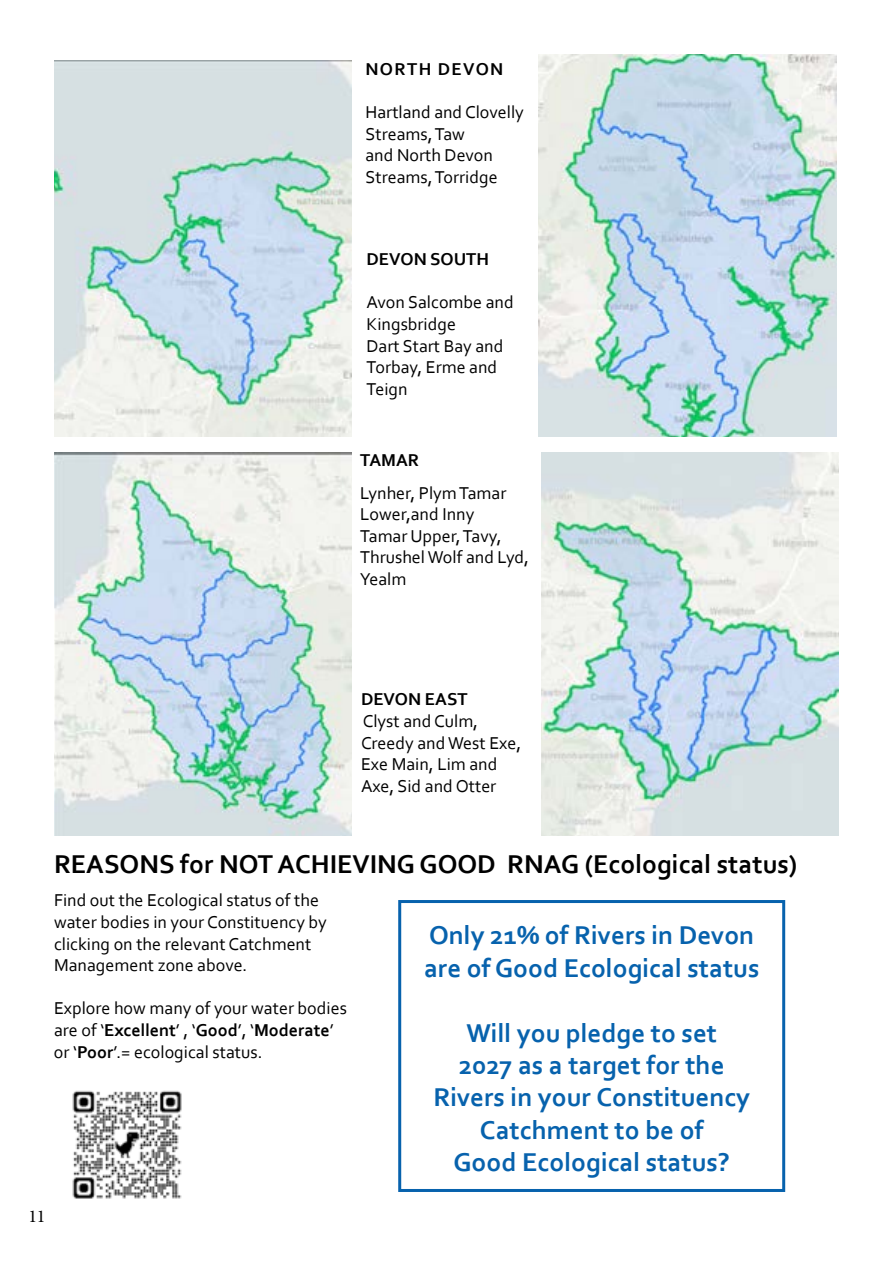
<style>
.page{position:relative;width:893px;height:1263px;background:#fff}
.page>*{position:absolute;margin:0;border:0;box-sizing:border-box;transform-origin:0 0}
.t1{font:700 27px/32.4px "Corbel";color:#0762ad}
.t2{font:700 27px "Corbel";color:#000}
.t3{font:18px/21.6px "Corbel";color:#000}
.t4{font:700 18px "Corbel";color:#000}
.t5{font:700 18px "Corbel";letter-spacing:.075em;color:#000}
.t6{font:18px "Minion Pro";color:#000}
.s1{font-weight:700}
</style>
<div class="page">
<img style="left:539px;top:54px;width:298px;height:383px">
<img style="left:541px;top:453px;width:298px;height:383px">
<img style="left:54px;top:61px;width:298px;height:376px">
<img style="left:54px;top:453px;width:298px;height:383px">
<div style="left:398px;top:900px;width:387px;height:292px;border:3px solid #0762ad"></div>
<img style="left:72px;top:1090px;width:110px;height:109px">
<p class="t5" style="left:365px;top:58px;width:139px">NORTH DEVON</p>
<p class="t3" style="left:365px;top:101px;width:160px">Hartland and Clovelly<br>Streams, Taw<br>and North Devon<br>Streams, Torridge</p>
<p class="t4" style="left:367px;top:248px;width:124px">DEVON SOUTH</p>
<p class="t3" style="left:367px;top:291px;width:149px">Avon Salcombe and<br>Kingsbridge<br>Dart Start Bay and<br>Torbay, Erme and<br>Teign</p>
<p class="t4" style="left:360px;top:449px;width:61px">TAMAR</p>
<p class="t3" style="left:360px;top:481px;width:170px">Lynher, Plym Tamar<br>Lower,and Inny<br>Tamar Upper, Tavy,<br>Thrushel Wolf and Lyd,<br>Yealm</p>
<p class="t4" style="left:361px;top:688px;width:108px">DEVON EAST</p>
<p class="t3" style="left:361px;top:710px;width:162px">Clyst and Culm,<br>Creedy and West Exe,<br>Exe Main, Lim and<br>Axe, Sid and Otter</p>
<h1 class="t2" style="left:54px;top:847px;width:745px">REASONS for NOT ACHIEVING GOOD RNAG (Ecological status)</h1>
<p class="t3" style="left:54px;top:889px;width:274px">Find out the Ecological status of the water bodies in your Constituency by clicking on the relevant Catchment Management zone above.</p>
<p class="t3" style="left:54px;top:997px;width:294px">Explore how many of your water bodies are of ‘<span class="s1">Excellent</span>’ , ‘<span class="s1">Good</span>’, ‘<span class="s1">Moderate</span>’ or ‘<span class="s1">Poor</span>’.= ecological status.</p>
<h1 class="t1" style="left:424px;top:918px;width:337px">Only 21% of Rivers in Devon are of Good Ecological status</h1>
<h1 class="t1" style="left:433px;top:1016px;width:318px;text-align:center">Will you pledge to set<br>2027 as a target for the<br>Rivers in your Constituency<br>Catchment to be of<br>Good Ecological status?</h1>
<p class="t6" style="left:28px;top:1204px;width:19px">11</p>
</div>
